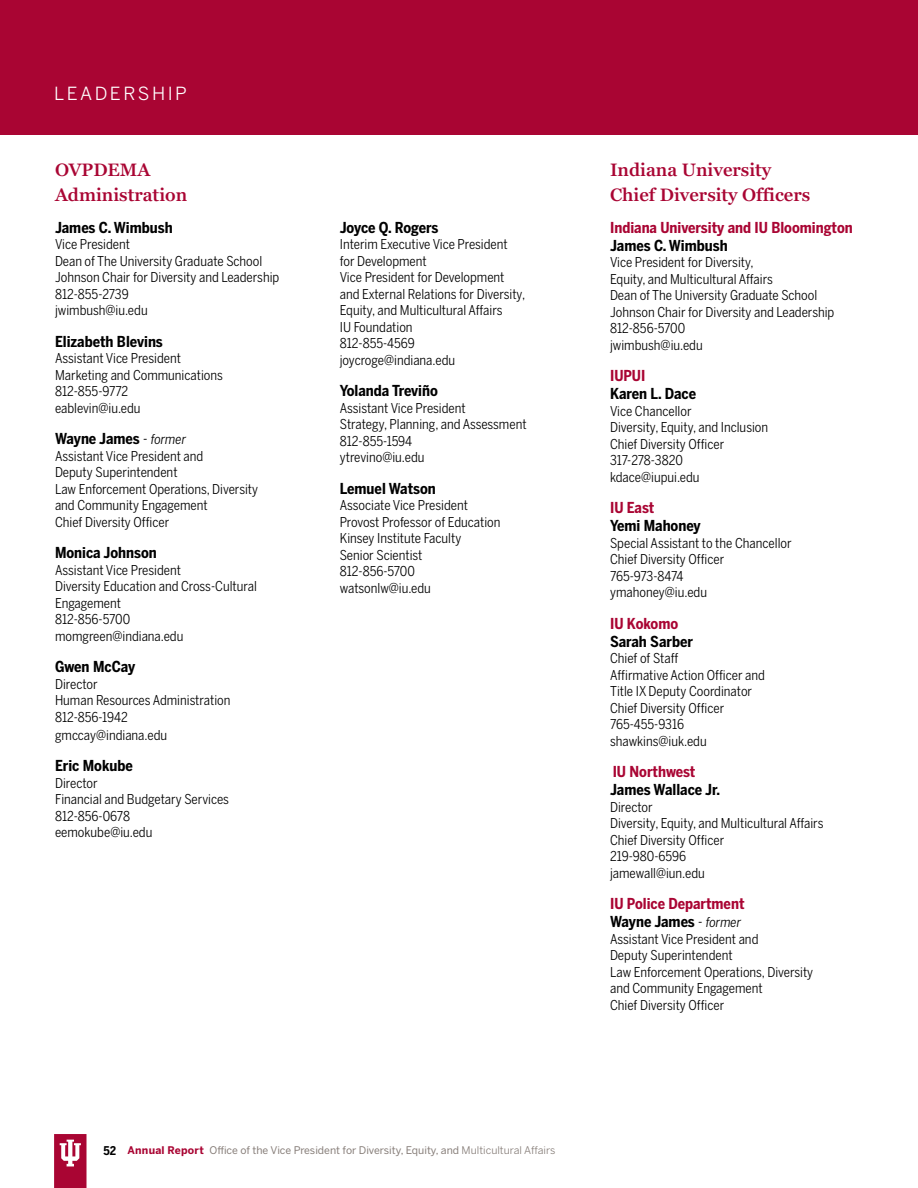
<style>
.page{position:relative;width:918px;height:1188px;background:#fff}
.page>*{position:absolute;margin:0;border:0;box-sizing:border-box;transform-origin:0 0}
.t1{font:600 18px/25.5px "Georgia Pro";color:#a90533}
.t2{font:18px "Benton Sans";letter-spacing:.14em;color:#fff}
.t3{font:700 15px "Benton Sans Cond";color:#000}
.t4{font:700 15px/18px "Benton Sans Cond";color:#a90533}
.t5{font:13.5px/16.5px "Benton Sans Cond";color:#000}
.t6{font:700 12px "Benton Sans Cond";color:#000}
.t7{font:10.5px "Benton Sans";color:#867d78}
.s1{font-weight:400;font-style:italic}
.s2{font-weight:400;font-style:italic;font-size:13.5px}
.s3{font-weight:700;color:#a90533}
.s4{font-style:inherit}
.s5{color:#000}
.s6{font-weight:400;font-style:italic;color:#000}
.s7{font-weight:400;font-style:italic;font-size:13.5px;color:#000}
</style>
<div class="page">
<svg style="left:54px;top:1134px;width:33px;height:54px"></svg>
<div style="left:0;top:0;width:918px;height:135px;background:#a90533"></div>
<h1 class="t2" style="left:54px;top:83px;width:134px">LEADERSHIP</h1>
<h1 class="t1" style="left:55px;top:157px;width:134px">OVPDEMA<br>Administration</h1>
<p class="t3" style="left:55px;top:218px;width:119px">James C. Wimbush</p>
<p class="t5" style="left:55px;top:236px;width:226px">Vice President<br>Dean of The University Graduate School<br>Johnson Chair for Diversity and Leadership<br>812-855-2739<br>jwimbush@iu.edu</p>
<p class="t3" style="left:55px;top:332px;width:109px">Elizabeth Blevins</p>
<p class="t5" style="left:55px;top:350px;width:169px">Assistant Vice President<br>Marketing and Communications<br>812-855-9772<br>eablevin@iu.edu</p>
<p class="t3" style="left:55px;top:429px;width:133px">Wayne James <span class="s1">-</span> <span class="s2">former</span></p>
<p class="t5" style="left:55px;top:447px;width:205px">Assistant Vice President and<br>Deputy Superintendent<br>Law Enforcement Operations, Diversity and Community Engagement<br>Chief Diversity Officer</p>
<p class="t3" style="left:55px;top:543px;width:103px">Monica Johnson</p>
<p class="t5" style="left:55px;top:561px;width:203px">Assistant Vice President<br>Diversity Education and Cross-Cultural<br>Engagement<br>812-856-5700 momgreen@indiana.edu</p>
<p class="t3" style="left:55px;top:657px;width:82px">Gwen McCay</p>
<p class="t5" style="left:55px;top:675px;width:177px">Director<br>Human Resources Administration<br>812-856-1942</p>
<p class="t5" style="left:55px;top:726px;width:114px">gmccay@indiana.edu</p>
<p class="t3" style="left:55px;top:756px;width:79px">Eric Mokube</p>
<p class="t5" style="left:55px;top:774px;width:175px">Director<br>Financial and Budgetary Services<br>812-856-0678 eemokube@iu.edu</p>
<p class="t3" style="left:340px;top:218px;width:100px">Joyce Q. Rogers</p>
<p class="t5" style="left:340px;top:236px;width:187px">Interim Executive Vice President for Development<br>Vice President for Development and External Relations for Diversity,<br>Equity, and Multicultural Affairs<br>IU Foundation<br>812-855-4569 joycroge@indiana.edu</p>
<p class="t3" style="left:340px;top:381px;width:100px">Yolanda Treviño</p>
<p class="t5" style="left:340px;top:399px;width:188px">Assistant Vice President<br>Strategy, Planning, and Assessment<br>812-855-1594<br>ytrevino@iu.edu</p>
<p class="t3" style="left:340px;top:479px;width:98px">Lemuel Watson</p>
<p class="t5" style="left:340px;top:497px;width:162px">Associate Vice President<br>Provost Professor of Education<br>Kinsey Institute Faculty<br>Senior Scientist<br>812-856-5700 watsonlw@iu.edu</p>
<p class="t6" style="left:103px;top:1144px;width:14px">52</p>
<p class="t7" style="left:128px;top:1144px;width:429px"><span class="s3">Annual Report</span> Office of the Vice President for Diversity, Equity, and <span class="s4">Multicultural Affairs</span></p>
<h1 class="t1" style="left:610px;top:157px;width:202px">Indiana University<br>Chief Diversity Officers</h1>
<p class="t4" style="left:610px;top:218px;width:244px">Indiana University and IU Bloomington</p>
<p class="t3" style="left:610px;top:236px;width:119px">James C. Wimbush</p>
<p class="t5" style="left:610px;top:254px;width:226px">Vice President for Diversity,<br>Equity, and Multicultural Affairs<br>Dean of The University Graduate School<br>Johnson Chair for Diversity and Leadership<br>812-856-5700<br>jwimbush@iu.edu</p>
<p class="t4" style="left:610px;top:367px;width:37px">IUPUI</p>
<p class="t3" style="left:610px;top:384px;width:88px">Karen L. Dace</p>
<p class="t5" style="left:610px;top:402px;width:160px">Vice Chancellor<br>Diversity, Equity, and Inclusion<br>Chief Diversity Officer<br>317-278-3820 kdace@iupui.edu</p>
<p class="t4" style="left:610px;top:499px;width:46px">IU East</p>
<p class="t3" style="left:610px;top:516px;width:92px">Yemi Mahoney</p>
<p class="t5" style="left:610px;top:534px;width:183px">Special Assistant to the Chancellor<br>Chief Diversity Officer<br>765-973-8474<br>ymahoney@iu.edu</p>
<p class="t4" style="left:610px;top:614px;width:70px">IU Kokomo</p>
<p class="t3" style="left:610px;top:632px;width:84px">Sarah Sarber</p>
<p class="t5" style="left:610px;top:650px;width:156px">Chief of Staff<br>Affirmative Action Officer and<br>Title IX Deputy Coordinator<br>Chief Diversity Officer<br>765-455-9316 shawkins@iuk.edu</p>
<p class="t4" style="left:613px;top:763px;width:84px">IU Northwest</p>
<p class="t3" style="left:610px;top:780px;width:112px">James Wallace Jr.</p>
<p class="t5" style="left:610px;top:798px;width:215px">Director<br>Diversity, Equity, and Multicultural Affairs<br>Chief Diversity Officer<br>219-980-6596<br>jamewall@iun.edu</p>
<p class="t4" style="left:610px;top:895px;width:136px">IU Police Department<br><span class="s5">Wayne James</span> <span class="s6">-</span> <span class="s7">former</span></p>
<p class="t5" style="left:610px;top:930px;width:205px">Assistant Vice President and<br>Deputy Superintendent<br>Law Enforcement Operations, Diversity and Community Engagement<br>Chief Diversity Officer</p>
</div>
